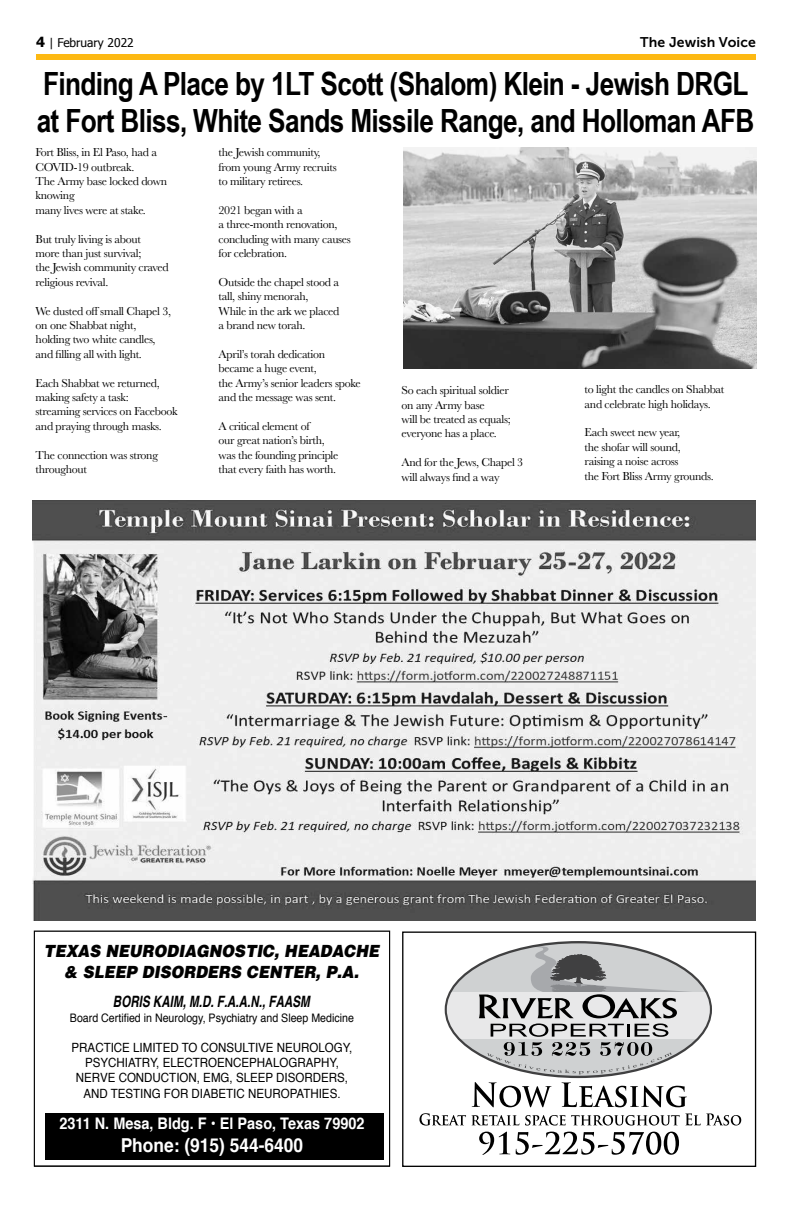
<style>
.page{position:relative;width:792px;height:1224px;background:#fff}
.page>*{position:absolute;margin:0;border:0;box-sizing:border-box;transform-origin:0 0}
.t1{font:700 32px/37px "Arial Narrow";letter-spacing:-.02em;color:#000}
.t2{font:700 19.2px "Helvetica";color:#fff;scale:.91 1}
.t3{font:italic 900 16.8px/20.2px "Helvetica";color:#000;text-align:center;scale:.91 1}
.t4{font:700 16px "Helvetica";color:#fff;scale:.91 1}
.t5{font:italic 700 condensed 15.6px "Helvetica";color:#000;scale:.91 1}
.t6{font:14px "Museo Sans 700";letter-spacing:.01em;color:#000}
.t7{font:12.7px/15.3px "Helvetica";color:#000;text-align:center;scale:.91 1}
.t8{font:12px/14.4px "Baskerville";letter-spacing:-.025em;color:#000}
.t9{font:12px "Tahoma";color:#000}
.t10{font:11.7px "Helvetica";color:#000;scale:.91 1}
.s1{font-weight:700;font-size:14px}
</style>
<div class="page">
<div style="left:36px;top:54px;width:720px;height:5px;background:#fdb913"></div>
<svg style="left:419px;top:1113px;width:100px;height:13px"></svg>
<svg style="left:525px;top:1113px;width:216px;height:13px"></svg>
<svg style="left:472px;top:1082px;width:79px;height:25px"></svg>
<svg style="left:562px;top:1082px;width:125px;height:25px"></svg>
<svg style="left:479px;top:1132px;width:31px;height:23px"></svg>
<svg style="left:516px;top:1132px;width:163px;height:23px"></svg>
<svg style="left:446px;top:942px;width:265px;height:135px"></svg>
<svg style="left:446px;top:993px;width:265px;height:46px;background:#dbdbdc"></svg>
<svg style="left:479px;top:946px;width:228px;height:128px;background:#babbbb"></svg>
<div style="left:402px;top:932px;width:354px;height:235px;border:1px solid #000"></div>
<div style="left:45px;top:1114px;width:339px;height:46px;background:#000"></div>
<div style="left:34px;top:931px;width:356px;height:236px;border:1px solid #000"></div>
<img style="left:32px;top:500px;width:723px;height:421px">
<img style="left:404px;top:147px;width:352px;height:222px">
<p class="t9" style="left:36px;top:34px;width:99px"><span class="s1">4</span> | February 2022</p>
<p class="t6" style="left:640px;top:34px;width:117px">The Jewish Voice</p>
<h1 class="t1" style="left:37px;top:64px;width:719px">Finding A Place by 1LT Scott (Shalom) Klein - Jewish DRGL at Fort Bliss, White Sands Missile Range, and Holloman AFB</h1>
<p class="t8" style="left:36px;top:145px;width:133px">Fort Bliss, in El Paso, had a<br>COVID-19 outbreak.<br>The Army base locked down knowing<br>many lives were at stake.</p>
<p class="t8" style="left:36px;top:232px;width:135px">But truly living is about<br>more than just survival;<br>the Jewish community craved religious revival.</p>
<p class="t8" style="left:36px;top:304px;width:137px">We dusted off small Chapel 3, on one Shabbat night, holding two white candles, and filling all with light.</p>
<p class="t8" style="left:36px;top:376px;width:144px">Each Shabbat we returned, making safety a task:<br>streaming services on Facebook and praying through masks.</p>
<p class="t8" style="left:36px;top:448px;width:124px">The connection was strong throughout</p>
<p class="t8" style="left:219px;top:145px;width:120px">the Jewish community, from young Army recruits to military retirees.</p>
<p class="t8" style="left:219px;top:203px;width:134px">2021 began with a<br>a three-month renovation, concluding with many causes for celebration.</p>
<p class="t8" style="left:219px;top:275px;width:122px">Outside the chapel stood a tall, shiny menorah,<br>While in the ark we placed a brand new torah.</p>
<p class="t8" style="left:219px;top:347px;width:144px">April’s torah dedication became a huge event,<br>the Army’s senior leaders spoke and the message was sent.</p>
<p class="t8" style="left:219px;top:419px;width:121px">A critical element of<br>our great nation’s birth, was the founding principle that every faith has worth.</p>
<p class="t8" style="left:402px;top:383px;width:111px">So each spiritual soldier on any Army base<br>will be treated as equals; everyone has a place.</p>
<p class="t8" style="left:402px;top:455px;width:123px">And for the Jews, Chapel 3 will always find a way</p>
<p class="t8" style="left:585px;top:382px;width:141px">to light the candles on Shabbat and celebrate high holidays.</p>
<p class="t8" style="left:585px;top:426px;width:131px">Each sweet new year,<br>the shofar will sound, raising a noise across<br>the Fort Bliss Army grounds.</p>
<h3 class="t3" style="left:44px;top:941px;width:370px">TEXAS NEURODIAGNOSTIC, HEADACHE &amp; SLEEP DISORDERS CENTER, P.A.</h3>
<p class="t5" style="left:113px;top:990px;width:218px">BORIS KAIM, M.D. F.A.A.N., FAASM</p>
<p class="t10" style="left:70px;top:1008px;width:314px">Board Certified in Neurology, Psychiatry and Sleep Medicine</p>
<p class="t7" style="left:72px;top:1040px;width:310px">PRACTICE LIMITED TO CONSULTIVE NEUROLOGY, PSYCHIATRY, ELECTROENCEPHALOGRAPHY, NERVE CONDUCTION, EMG, SLEEP DISORDERS, AND TESTING FOR DIABETIC NEUROPATHIES.</p>
<h3 class="t4" style="left:59px;top:1111px;width:337px">2311 N. Mesa, Bldg. F • El Paso, Texas 79902</h3>
<h2 class="t2" style="left:121px;top:1130px;width:202px">Phone: (915) 544-6400</h2>
</div>
